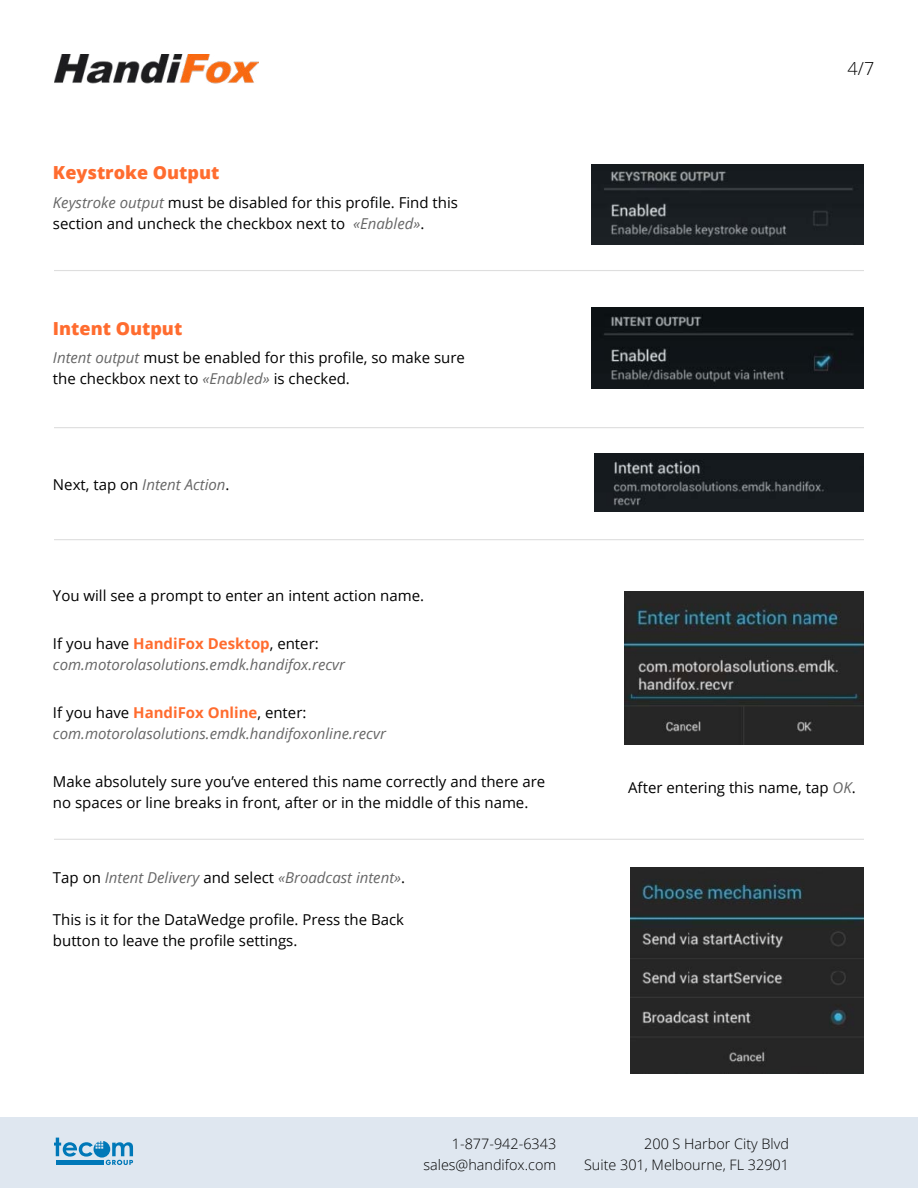
<style>
.page{position:relative;width:918px;height:1188px;background:#fff}
.page>*{position:absolute;margin:0;border:0;box-sizing:border-box;transform-origin:0 0}
.t1{font:800 18px "Open Sans";color:#ff6c2f}
.t2{font:300 18px "Open Sans";color:#000}
.t3{font:15px/21px "Open Sans";color:#000}
.t4{font:italic 15px/21px "Open Sans";color:#666}
.t5{font:300 14.4px/21.6px "Open Sans";color:#000;text-align:right}
.s1{font-style:italic;color:#666}
.s2{font-style:normal;color:#000}
.s3{font-weight:700;font-style:normal;color:#ff6c2f}
</style>
<div class="page">
<div style="left:0;top:1117px;width:918px;height:71px;background:#dfe7f0"></div>
<svg style="left:54px;top:1138px;width:79px;height:27px"></svg>
<hr style="left:56px;top:1160px;width:48px;height:4px;background:#0078b8">
<img style="left:54px;top:54px;width:205px;height:30px">
<img style="left:592px;top:165px;width:272px;height:80px">
<img style="left:592px;top:307px;width:272px;height:82px">
<img style="left:595px;top:453px;width:269px;height:58px">
<hr style="left:54px;top:427px;width:810px;height:1px;background:#dedede">
<hr style="left:54px;top:270px;width:810px;height:1px;background:#dedede">
<hr style="left:54px;top:539px;width:810px;height:1px;background:#dedede">
<hr style="left:54px;top:839px;width:810px;height:1px;background:#dedede">
<img style="left:624px;top:592px;width:240px;height:152px">
<img style="left:631px;top:867px;width:233px;height:206px">
<p class="t1" style="left:53px;top:159px;width:168px">Keystroke Output</p>
<p class="t3" style="left:53px;top:192px;width:407px"><span class="s1">Keystroke output</span> must be disabled for this profile. Find this section and uncheck the checkbox next to <span class="s1">«Enabled»</span>.</p>
<p class="t1" style="left:53px;top:315px;width:131px">Intent Output</p>
<p class="t3" style="left:53px;top:347px;width:413px"><span class="s1">Intent output</span> must be enabled for this profile, so make sure the checkbox next to <span class="s1">«Enabled»</span> is checked.</p>
<p class="t4" style="left:53px;top:474px;width:178px"><span class="s2">Next, tap on</span> Intent Action<span class="s2">.</span></p>
<p class="t3" style="left:53px;top:584px;width:373px">You will see a prompt to enter an intent action name.</p>
<p class="t4" style="left:53px;top:632px;width:294px"><span class="s2">If you have</span> <span class="s3">HandiFox Desktop</span><span class="s2">, enter: </span>com.motorolasolutions.emdk.handifox.recvr</p>
<p class="t4" style="left:53px;top:701px;width:334px"><span class="s2">If you have</span> <span class="s3">HandiFox Online</span><span class="s2">, enter: </span>com.motorolasolutions.emdk.handifoxonline.recvr</p>
<p class="t2" style="left:848px;top:56px;width:28px">4/7</p>
<p class="t3" style="left:53px;top:771px;width:494px">Make absolutely sure you’ve entered this name correctly and there are no spaces or line breaks in front, after or in the middle of this name.</p>
<p class="t3" style="left:628px;top:777px;width:229px">After entering this name, tap <span class="s1">OK</span>.</p>
<p class="t4" style="left:53px;top:867px;width:354px"><span class="s2">Tap on</span> Intent Delivery <span class="s2">and select</span> «Broadcast intent»<span class="s2">.</span></p>
<p class="t3" style="left:53px;top:909px;width:353px">This is it for the DataWedge profile. Press the Back button to leave the profile settings.</p>
<p class="t5" style="left:423px;top:1132px;width:134px">1-877-942-6343 sales@handifox.com</p>
<p class="t5" style="left:584px;top:1132px;width:206px">200 S Harbor City Blvd<br>Suite 301, Melbourne, FL 32901</p>
</div>
